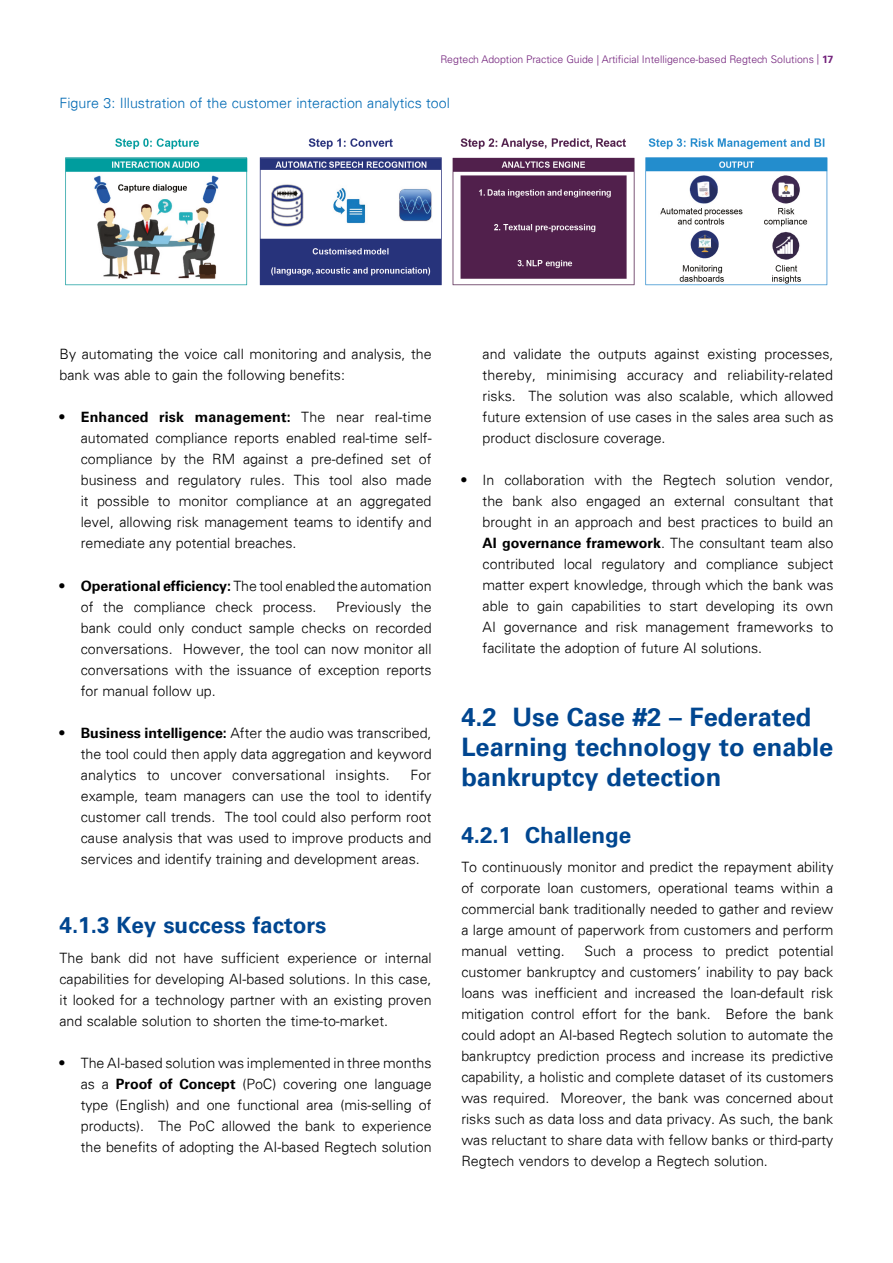
<style>
.page{position:relative;width:893px;height:1263px;background:#fff}
.page>*{position:absolute;margin:0;border:0;box-sizing:border-box;transform-origin:0 0}
.SVY_-_inside___body{font:700 25.5px/30px "Univers 65";color:#004690}
.Body_head{font:700 22.5px "Univers 65";color:#004690}
.SVY_-_inside___body-2{font:300 14.25px/21px "Univers 45";color:#000;text-align:justify}
.SVY_-_inside___body-3{font:300 14.25px "Univers 45";color:#006ab4}
.t1{font:300 10.5px "Univers LT Std";color:#72217b}
.s1{font-family:"Univers 65";font-weight:700}
</style>
<div class="page">
<img style="left:65px;top:138px;width:763px;height:148px">
<p class="t1" style="left:440px;top:53px;width:394px">Regtech Adoption Practice Guide | Artificial Intelligence-based Regtech Solutions | <span class="s1">17</span></p>
<p class="SVY_-_inside___body-3" style="left:60px;top:95px;width:392px">Figure 3: Illustration of the customer interaction analytics tool</p>
<p class="SVY_-_inside___body-2" style="left:60px;top:344px;width:374px">By automating the voice call monitoring and analysis, the bank was able to gain the following benefits:</p>
<p class="SVY_-_inside___body-2" style="left:81px;top:407px;width:352px;text-indent:-21px"><span class="s1">• Enhanced risk management:</span> The near real-time automated compliance reports enabled real-time self&shy;compliance by the RM against a pre-defined set of business and regulatory rules. This tool also made it possible to monitor compliance at an aggregated level, allowing risk management teams to identify and remediate any potential breaches.</p>
<p class="SVY_-_inside___body-2" style="left:81px;top:575px;width:352px;text-indent:-21px"><span class="s1">• Operational efficiency:</span> The tool enabled the automation of the compliance check process.</p>
<p class="SVY_-_inside___body-2" style="left:81px;top:596px;width:352px;text-indent:255px">Previously the bank could only conduct sample checks on recorded conversations. However, the tool can now monitor all conversations with the issuance of exception reports for manual follow up.</p>
<p class="SVY_-_inside___body-2" style="left:81px;top:722px;width:352px;text-indent:-21px"><span class="s1">• Business intelligence:</span> After the audio was transcribed, the tool could then apply data aggregation and keyword analytics to uncover conversational insights.</p>
<p class="SVY_-_inside___body-2" style="left:81px;top:764px;width:352px;text-indent:330px">For example, team managers can use the tool to identify customer call trends. The tool could also perform root cause analysis that was used to improve products and services and identify training and development areas.</p>
<p class="Body_head" style="left:60px;top:912px;width:268px">4.1.3 Key success factors</p>
<p class="SVY_-_inside___body-2" style="left:60px;top:947px;width:374px">The bank did not have sufficient experience or internal capabilities for developing AI-based solutions. In this case, it looked for a technology partner with an existing proven and scalable solution to shorten the time-to-market.</p>
<p class="SVY_-_inside___body-2" style="left:81px;top:1053px;width:352px;text-indent:-21px"><span class="s1">•</span> The AI-based solution was implemented in three months as a <span class="s1">Proof of Concept</span> (PoC) covering one language type (English) and one functional area (mis-selling of products). The PoC allowed the bank to experience the benefits of adopting the AI-based Regtech solution</p>
<p class="SVY_-_inside___body-2" style="left:483px;top:344px;width:352px">and validate the outputs against existing processes, thereby, minimising accuracy and reliability-related risks. The solution was also scalable, which allowed future extension of use cases in the sales area such as product disclosure coverage.</p>
<p class="SVY_-_inside___body-2" style="left:483px;top:470px;width:352px;text-indent:-21px"><span class="s1">•</span> In collaboration with the Regtech solution vendor, the bank also engaged an external consultant that brought in an approach and best practices to build an <span class="s1">AI governance framework</span>. The consultant team also contributed local regulatory and compliance subject matter expert knowledge, through which the bank was able to gain capabilities to start developing its own AI governance and risk management frameworks to facilitate the adoption of future AI solutions.</p>
<p class="SVY_-_inside___body" style="left:461px;top:702px;width:373px">4.2 Use Case #2 – Federated<br>Learning technology to enable bankruptcy detection</p>
<p class="Body_head" style="left:461px;top:822px;width:172px">4.2.1 Challenge</p>
<p class="SVY_-_inside___body-2" style="left:461px;top:857px;width:374px">To continuously monitor and predict the repayment ability of corporate loan customers, operational teams within a commercial bank traditionally needed to gather and review a large amount of paperwork from customers and perform manual vetting.</p>
<p class="SVY_-_inside___body-2" style="left:461px;top:941px;width:374px;text-indent:123px">Such a process to predict potential customer bankruptcy and customers’ inability to pay back loans was inefficient and increased the loan-default risk mitigation control effort for the bank. Before the bank could adopt an AI-based Regtech solution to automate the bankruptcy prediction process and increase its predictive capability, a holistic and complete dataset of its customers was required. Moreover, the bank was concerned about risks such as data loss and data privacy. As such, the bank was reluctant to share data with fellow banks or third-party Regtech vendors to develop a Regtech solution.</p>
</div>
